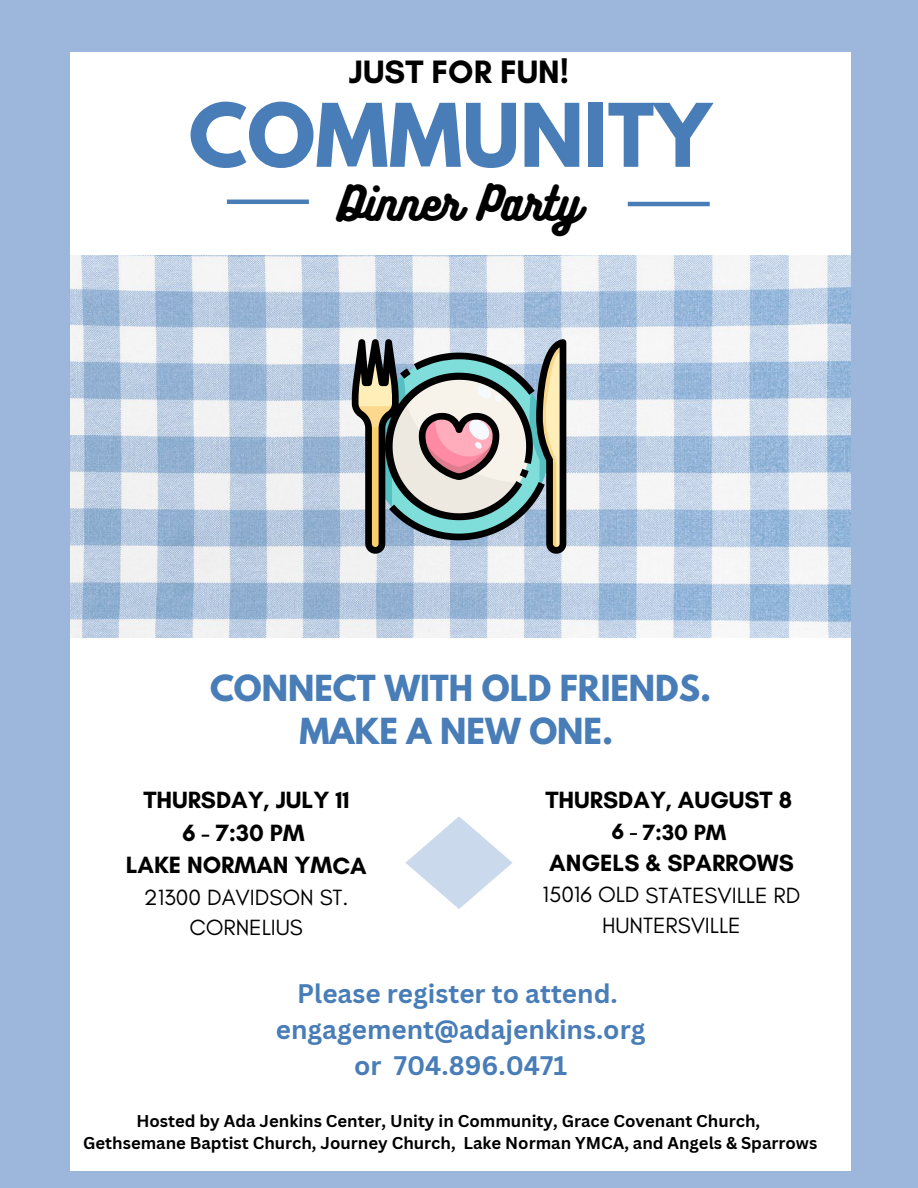
<style>
.page{position:relative;width:918px;height:1188px;background:#9cb7db}
.page>*{position:absolute;margin:0;border:0;box-sizing:border-box;transform-origin:0 0}
.t1{font:700 77.55px "League Spartan";color:#487db7}
.t2{font:42.3px "Bukhari Script";color:#000}
.t3{font:700 33px "Glacial Indifference";color:#000}
.t4{font:700 31.8px/43.8px "League Spartan";color:#487db7;text-align:center}
.t5{font:700 26.1px/36px "Canva Sans";color:#487db7;text-align:center}
.t6{font:700 24px/32.5px "Glacial Indifference";letter-spacing:-.005em;color:#000;text-align:center}
.t7{font:22.5px/30.5px "Glacial Indifference";letter-spacing:-.005em;color:#000;text-align:center}
.t8{font:700 22.5px "Glacial Indifference";color:#000}
.t9{font:700 16.65px/22.5px "Canva Sans";color:#000;text-align:center}
</style>
<div class="page">
<div style="left:70px;top:52px;width:781px;height:1119px;background:#fff"></div>
<img style="left:70px;top:256px;width:781px;height:381px">
<hr style="left:227px;top:200px;width:82px;height:4px;background:#487db7">
<hr style="left:628px;top:202px;width:82px;height:4px;background:#487db7">
<svg style="left:405px;top:816px;width:108px;height:93px"></svg>
<svg style="left:352px;top:339px;width:214px;height:215px;background:#949b98"></svg>
<h3 class="t3" style="left:349px;top:51px;width:222px">JUST FOR FUN!</h3>
<h1 class="t1" style="left:189px;top:75px;width:524px">COMMUNITY</h1>
<h2 class="t2" style="left:338px;top:181px;width:244px">Dinner Party</h2>
<h3 class="t4" style="left:210px;top:665px;width:503px">CONNECT WITH OLD FRIENDS.<br>MAKE A NEW ONE.</h3>
<h3 class="t6" style="left:126px;top:783px;width:243px">THURSDAY, JULY 11<br>6 - 7:30 PM<br>LAKE NORMAN YMCA</h3>
<h3 class="t7" style="left:144px;top:882px;width:206px">21300 DAVIDSON ST.<br>CORNELIUS</h3>
<h3 class="t6" style="left:545px;top:783px;width:248px">THURSDAY, AUGUST 8</h3>
<h3 class="t8" style="left:611px;top:818px;width:117px">6 - 7:30 PM</h3>
<h3 class="t6" style="left:549px;top:846px;width:246px">ANGELS &amp; SPARROWS</h3>
<h3 class="t7" style="left:543px;top:880px;width:259px">15016 OLD STATESVILLE RD<br>HUNTERSVILLE</h3>
<h3 class="t5" style="left:276px;top:976px;width:371px">Please register to attend. engagement@adajenkins.org or 704.896.0471</h3>
<p class="t9" style="left:83px;top:1110px;width:736px">Hosted by Ada Jenkins Center, Unity in Community, Grace Covenant Church,<br>Gethsemane Baptist Church, Journey Church, Lake Norman YMCA, and Angels &amp; Sparrows</p>
</div>
